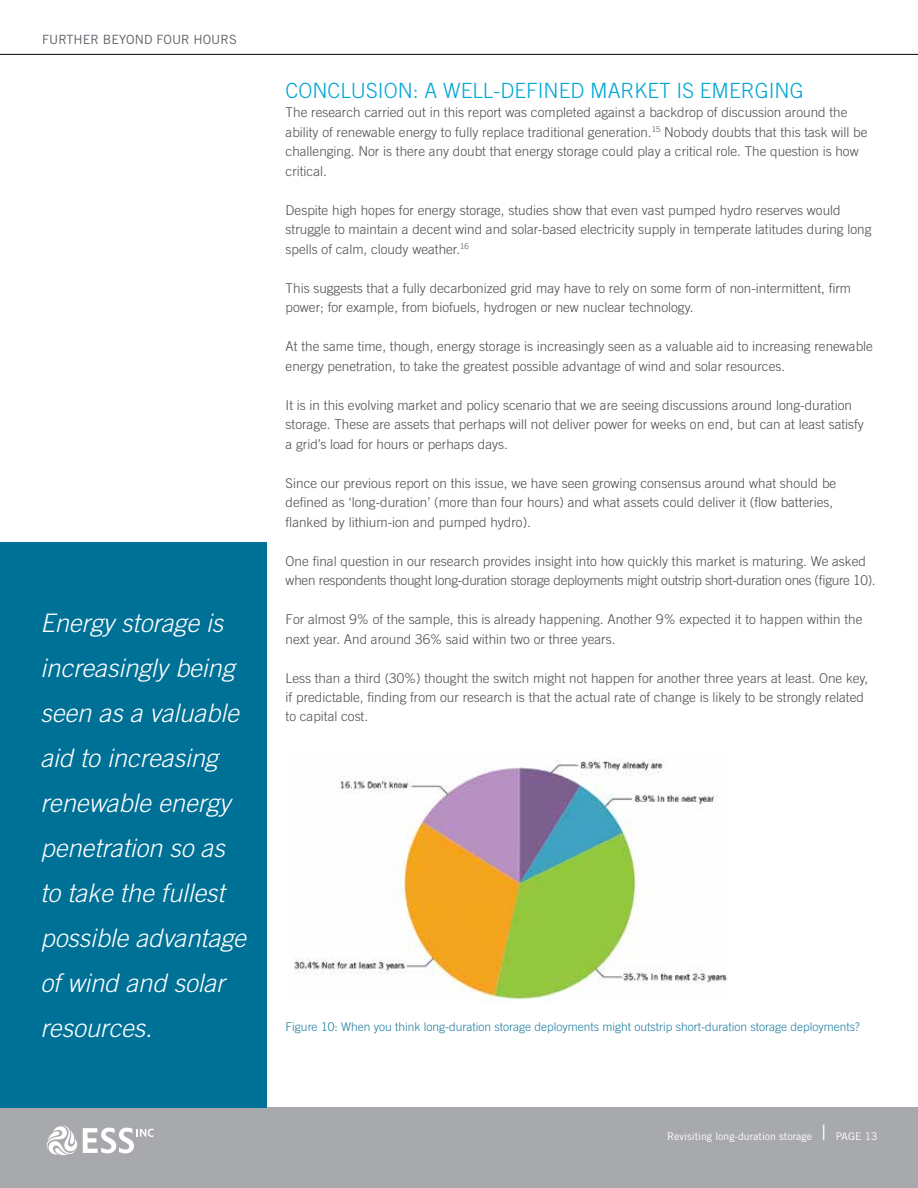
<style>
.page{position:relative;width:918px;height:1188px;background:#fff}
.page>*{position:absolute;margin:0;border:0;box-sizing:border-box;transform-origin:0 0}
.t1{font:italic 300 25.5px/45px "Trade Gothic";color:#fff}
.t2{font:300 21px "Trade Gothic";color:#00a7d4}
.t3{font:300 13.5px/19.5px "Trade Gothic";color:#4d4d4f}
.t4{font:300 13.5px/19.5px "Trade Gothic";letter-spacing:-.02em;color:#4d4d4f}
.t5{font:12.75px "Trade Gothic";color:#5d6269}
.t6{font:300 12px "Trade Gothic";color:#1f7ea1}
.t7{font:10.5px "Trade Gothic";color:#fff}
.s1{font-size:21px}
</style>
<div class="page">
<div style="left:0;top:1107px;width:918px;height:81px;background:#a7a9ac"></div>
<hr style="left:0;top:54px;width:918px;height:1px;background:#000">
<svg style="left:47px;top:1126px;width:107px;height:29px"></svg>
<img style="left:294px;top:759px;width:433px;height:242px">
<div style="left:0;top:542px;width:267px;height:565px;background:#007196"></div>
<p class="t5" style="left:42px;top:32px;width:196px">FURTHER BEYOND FOUR HOURS</p>
<h1 class="t1" style="left:40px;top:600px;width:207px">Energy storage is increasingly being seen as a valuable aid to increasing renewable energy penetration so as to take the fullest possible advantage of wind and solar resources.</h1>
<h2 class="t2" style="left:286px;top:78px;width:520px">CONCLUSION: A WELL-DEFINED MARKET IS EMERGING</h2>
<p class="t3" style="left:286px;top:102px;width:583px">The research carried out in this report was completed against a backdrop of discussion around the ability of renewable energy to fully replace traditional generation.<sup>15</sup> Nobody doubts that this task will be challenging. Nor is there any doubt that energy storage could play a critical role. The question is how critical.</p>
<p class="t3" style="left:286px;top:200px;width:587px">Despite high hopes for energy storage, studies show that even vast pumped hydro reserves would struggle to maintain a decent wind and solar-based electricity supply in temperate latitudes during long spells of calm, cloudy weather.<sup>16</sup></p>
<p class="t3" style="left:286px;top:278px;width:567px">This suggests that a fully decarbonized grid may have to rely on some form of non-intermittent, firm power; for example, from biofuels, hydrogen or new nuclear technology.</p>
<p class="t3" style="left:286px;top:336px;width:589px">At the same time, though, energy storage is increasingly seen as a valuable aid to increasing renewable energy penetration, to take the greatest possible advantage of wind and solar resources.</p>
<p class="t3" style="left:286px;top:395px;width:580px">It is in this evolving market and policy scenario that we are seeing discussions around long-duration storage. These are assets that perhaps will not deliver power for weeks on end, but can at least satisfy a grid’s load for hours or perhaps days.</p>
<p class="t3" style="left:286px;top:473px;width:552px">Since our previous report on this issue, we have seen growing consensus around what should be defined as ‘long-duration’ (more than four hours) and what assets could deliver it (flow batteries, flanked by lithium-ion and pumped hydro).</p>
<p class="t4" style="left:286px;top:551px;width:592px">One final question in our research provides insight into how quickly this market is maturing. We asked when respondents thought long-duration storage deployments might outstrip short-duration ones (figure 10).</p>
<p class="t3" style="left:286px;top:609px;width:578px">For almost 9% of the sample, this is already happening. Another 9% expected it to happen within the next year. And around 36% said within two or three years.</p>
<p class="t3" style="left:286px;top:668px;width:584px">Less than a third (30%) thought the switch might not happen for another three years at least. One key, if predictable, finding from our research is that the actual rate of change is likely to be strongly related to capital cost.</p>
<p class="t6" style="left:286px;top:1020px;width:576px">Figure 10: When you think long-duration storage deployments might outstrip short-duration storage deployments?</p>
<p class="t7" style="left:667px;top:1129px;width:212px">Revisiting long-duration storage <span class="s1">|</span> PAGE 13</p>
</div>
